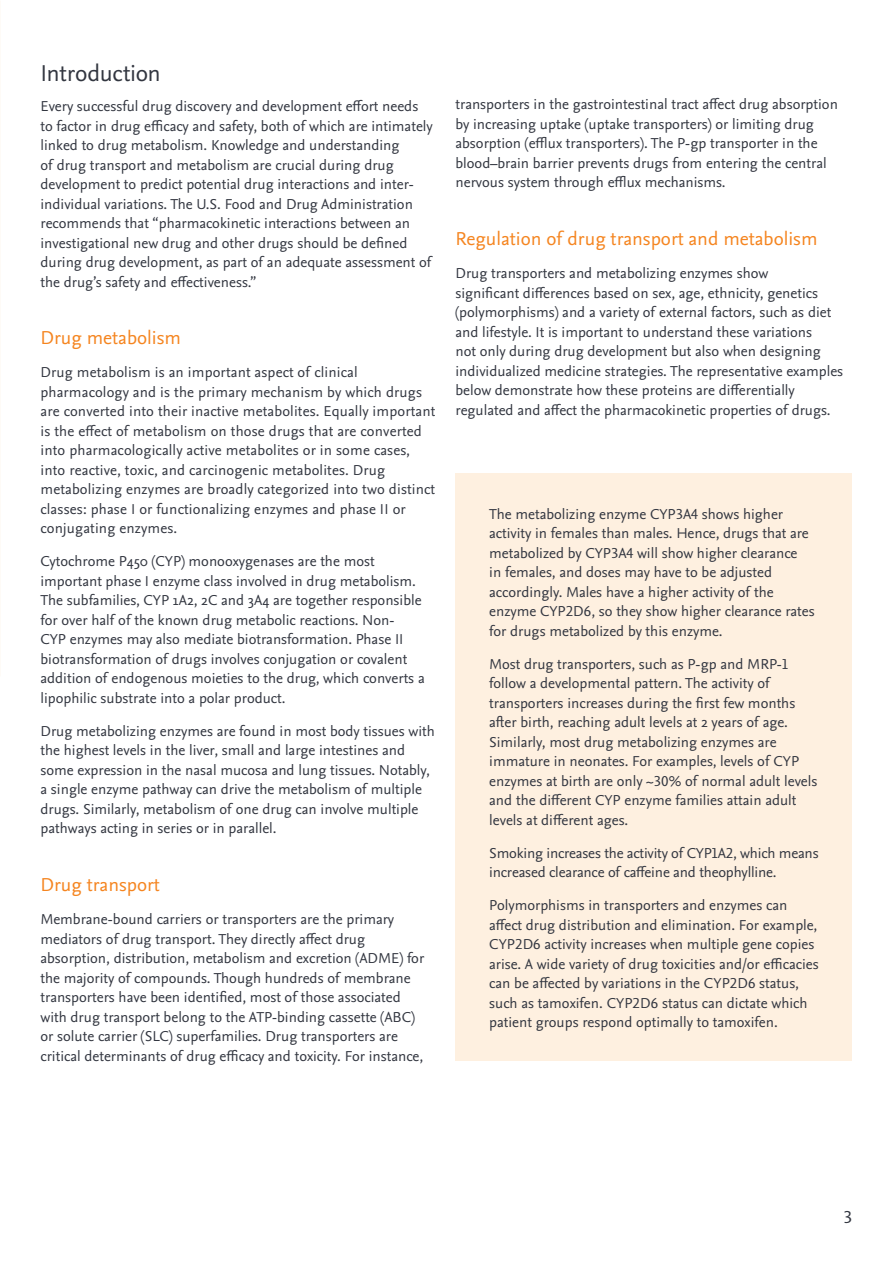
<style>
.page{position:relative;width:893px;height:1263px;background:#fff}
.page>*{position:absolute;margin:0;border:0;box-sizing:border-box;transform-origin:0 0}
.Section_title{font:24px "Nexus Sans Pro";letter-spacing:-.015em;color:#323640}
.Section_subtitle{font:19.5px "Nexus Sans Pro";color:#f58520}
.t1{font:18px "Nexus Sans Pro";color:#323640}
.Body_Paragraph{font:15px/19.5px "Nexus Sans Pro";color:#323640}
</style>
<div class="page">
<div style="left:455px;top:474px;width:397px;height:587px;background:#fef0e0"></div>
<p class="Section_title" style="left:40px;top:55px;width:122px">Introduction</p>
<p class="Body_Paragraph" style="left:40px;top:96px;width:394px">Every successful drug discovery and development effort needs to factor in drug efficacy and safety, both of which are intimately linked to drug metabolism. Knowledge and understanding<br>of drug transport and metabolism are crucial during drug development to predict potential drug interactions and inter&shy;individual variations. The U.S. Food and Drug Administration recommends that “pharmacokinetic interactions between an investigational new drug and other drugs should be defined during drug development, as part of an adequate assessment of the drug’s safety and effectiveness.”</p>
<p class="Section_subtitle" style="left:40px;top:323px;width:142px">Drug metabolism</p>
<p class="Body_Paragraph" style="left:40px;top:362px;width:396px">Drug metabolism is an important aspect of clinical pharmacology and is the primary mechanism by which drugs are converted into their inactive metabolites. Equally important is the effect of metabolism on those drugs that are converted into pharmacologically active metabolites or in some cases, into reactive, toxic, and carcinogenic metabolites. Drug metabolizing enzymes are broadly categorized into two distinct classes: phase I or functionalizing enzymes and phase II or conjugating enzymes.</p>
<p class="Body_Paragraph" style="left:40px;top:551px;width:386px">Cytochrome P450 (CYP) monooxygenases are the most important phase I enzyme class involved in drug metabolism.<br>The subfamilies, CYP 1A2, 2C and 3A4 are together responsible for over half of the known drug metabolic reactions. Non-<br>CYP enzymes may also mediate biotransformation. Phase II biotransformation of drugs involves conjugation or covalent addition of endogenous moieties to the drug, which converts a lipophilic substrate into a polar product.</p>
<p class="Body_Paragraph" style="left:40px;top:720px;width:396px">Drug metabolizing enzymes are found in most body tissues with the highest levels in the liver, small and large intestines and some expression in the nasal mucosa and lung tissues. Notably, a single enzyme pathway can drive the metabolism of multiple drugs. Similarly, metabolism of one drug can involve multiple pathways acting in series or in parallel.</p>
<p class="Section_subtitle" style="left:40px;top:870px;width:121px">Drug transport</p>
<p class="Body_Paragraph" style="left:40px;top:909px;width:385px">Membrane-bound carriers or transporters are the primary mediators of drug transport. They directly affect drug absorption, distribution, metabolism and excretion (ADME) for the majority of compounds. Though hundreds of membrane transporters have been identified, most of those associated with drug transport belong to the ATP-binding cassette (ABC) or solute carrier (SLC) superfamilies. Drug transporters are critical determinants of drug efficacy and toxicity. For instance,</p>
<p class="Body_Paragraph" style="left:455px;top:94px;width:384px">transporters in the gastrointestinal tract affect drug absorption by increasing uptake (uptake transporters) or limiting drug absorption (efflux transporters). The P-gp transporter in the blood–brain barrier prevents drugs from entering the central nervous system through efflux mechanisms.</p>
<p class="Section_subtitle" style="left:455px;top:224px;width:364px">Regulation of drug transport and metabolism</p>
<p class="Body_Paragraph" style="left:455px;top:263px;width:389px">Drug transporters and metabolizing enzymes show<br>significant differences based on sex, age, ethnicity, genetics (polymorphisms) and a variety of external factors, such as diet and lifestyle. It is important to understand these variations<br>not only during drug development but also when designing individualized medicine strategies. The representative examples below demonstrate how these proteins are differentially regulated and affect the pharmacokinetic properties of drugs.</p>
<p class="Body_Paragraph" style="left:489px;top:503px;width:327px">The metabolizing enzyme CYP3A4 shows higher activity in females than males. Hence, drugs that are metabolized by CYP3A4 will show higher clearance<br>in females, and doses may have to be adjusted accordingly. Males have a higher activity of the enzyme CYP2D6, so they show higher clearance rates for drugs metabolized by this enzyme.</p>
<p class="Body_Paragraph" style="left:489px;top:653px;width:330px">Most drug transporters, such as P-gp and MRP-1 follow a developmental pattern. The activity of transporters increases during the first few months after birth, reaching adult levels at 2 years of age.<br>Similarly, most drug metabolizing enzymes are immature in neonates. For examples, levels of CYP enzymes at birth are only ~30% of normal adult levels and the different CYP enzyme families attain adult levels at different ages.</p>
<p class="Body_Paragraph" style="left:489px;top:842px;width:331px">Smoking increases the activity of CYP1A2, which means increased clearance of caffeine and theophylline.</p>
<p class="Body_Paragraph" style="left:489px;top:895px;width:331px">Polymorphisms in transporters and enzymes can affect drug distribution and elimination. For example, CYP2D6 activity increases when multiple gene copies arise. A wide variety of drug toxicities and/or efficacies can be affected by variations in the CYP2D6 status, such as tamoxifen. CYP2D6 status can dictate which patient groups respond optimally to tamoxifen.</p>
<p class="t1" style="left:843px;top:1203px;width:10px">3</p>
</div>
